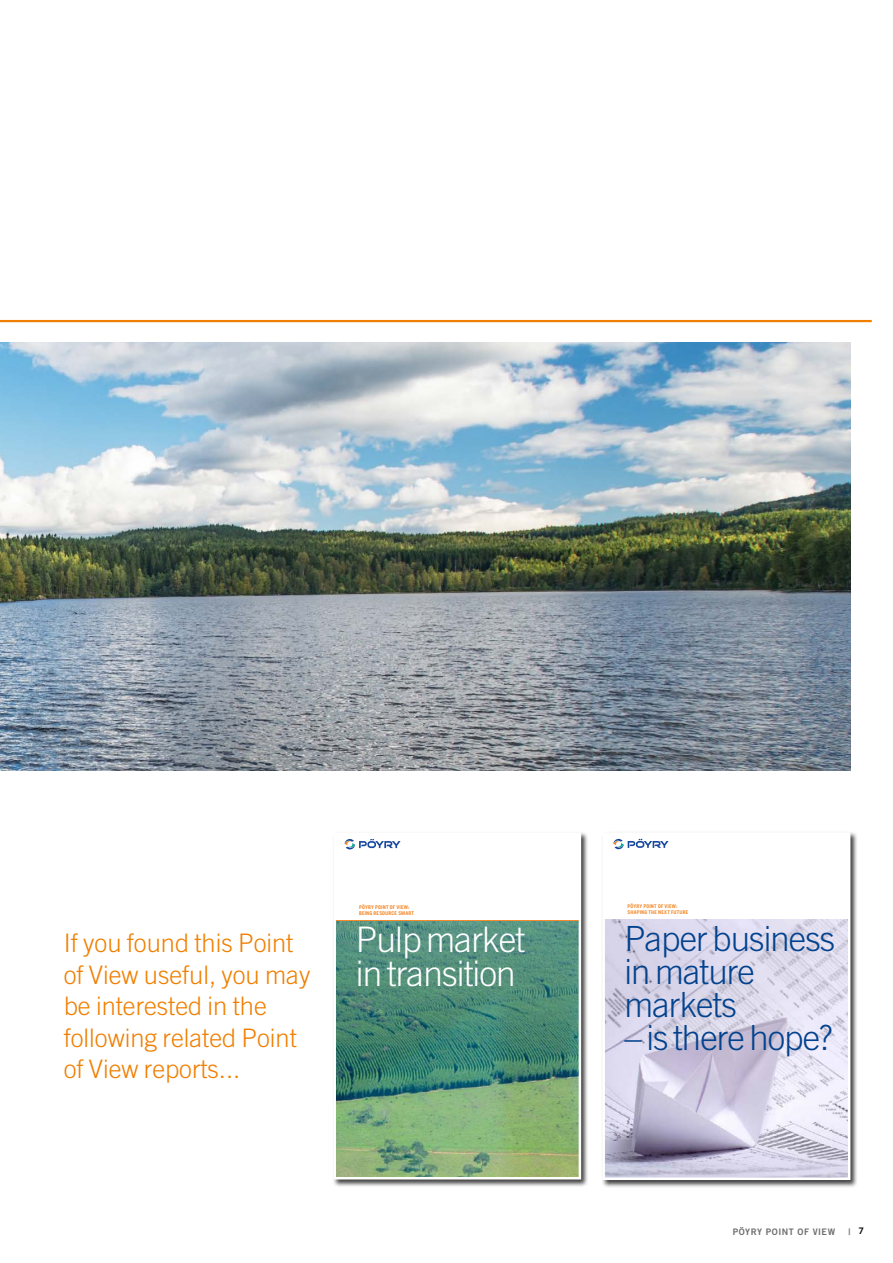
<style>
.page{position:relative;width:893px;height:1263px;background:#fff}
.page>*{position:absolute;margin:0;border:0;box-sizing:border-box;transform-origin:0 0}
.t1{font:300 35.25px/33.5px "Trade Gothic LT Std";letter-spacing:-.025em;color:#fff}
.t2{font:300 34.65px/33px "Trade Gothic LT Std";letter-spacing:-.025em;color:#03428e}
.t3{font:300 25.5px/31.5px "Trade Gothic LT Std";color:#f07f00}
.t4{font:9px "Trade Gothic LT Std Bd 2";letter-spacing:.055em;color:#706f6f}
.t5{font:700 5.1px/6px "Trade Gothic LT Std";letter-spacing:.025em;color:#f5841f}
.s1{color:#000}
</style>
<div class="page">
<hr style="left:0;top:320px;width:872px;height:2px;background:#f07f00">
<img style="left:0;top:342px;width:850px;height:429px">
<div style="left:332px;top:831px;width:257px;height:356px;background:#000;opacity:.75"></div>
<div style="left:335px;top:834px;width:245px;height:344px;background:#fff"></div>
<svg style="left:344px;top:839px;width:57px;height:11px"></svg>
<hr style="left:335px;top:920px;width:245px;height:1px;background:#f5841f">
<img style="left:336px;top:921px;width:242px;height:255px">
<div style="left:333px;top:832px;width:248px;height:347px;border:2px solid #fff"></div>
<div style="left:601px;top:831px;width:257px;height:357px;background:#000;opacity:.75"></div>
<div style="left:604px;top:834px;width:245px;height:345px;background:#fff"></div>
<svg style="left:613px;top:838px;width:56px;height:12px"></svg>
<hr style="left:604px;top:919px;width:245px;height:1px;background:#f5841f">
<img style="left:605px;top:920px;width:242px;height:257px">
<div style="left:602px;top:832px;width:248px;height:348px;border:2px solid #fff"></div>
<p class="t5" style="left:359px;top:904px;width:57px">PÖYRY POINT OF VIEW:<br>BEING RESOURCE SMART</p>
<p class="t3" style="left:64px;top:927px;width:248px">If you found this Point of View useful, you may be interested in the following related Point of View reports...</p>
<h1 class="t1" style="left:356px;top:922px;width:171px">Pulp market in transition</h1>
<p class="t5" style="left:628px;top:903px;width:62px">PÖYRY POINT OF VIEW:<br>SHAPING THE NEXT FUTURE</p>
<h2 class="t2" style="left:624px;top:921px;width:212px">Paper business in mature markets</h2>
<h2 class="t2" style="left:624px;top:1020px;width:210px">– is there hope?</h2>
<p class="t4" style="left:733px;top:1226px;width:104px">PÖYRY POINT OF VIEW</p>
<p class="t4" style="left:848px;top:1226px;width:17px">| <span class="s1">7</span></p>
</div>
